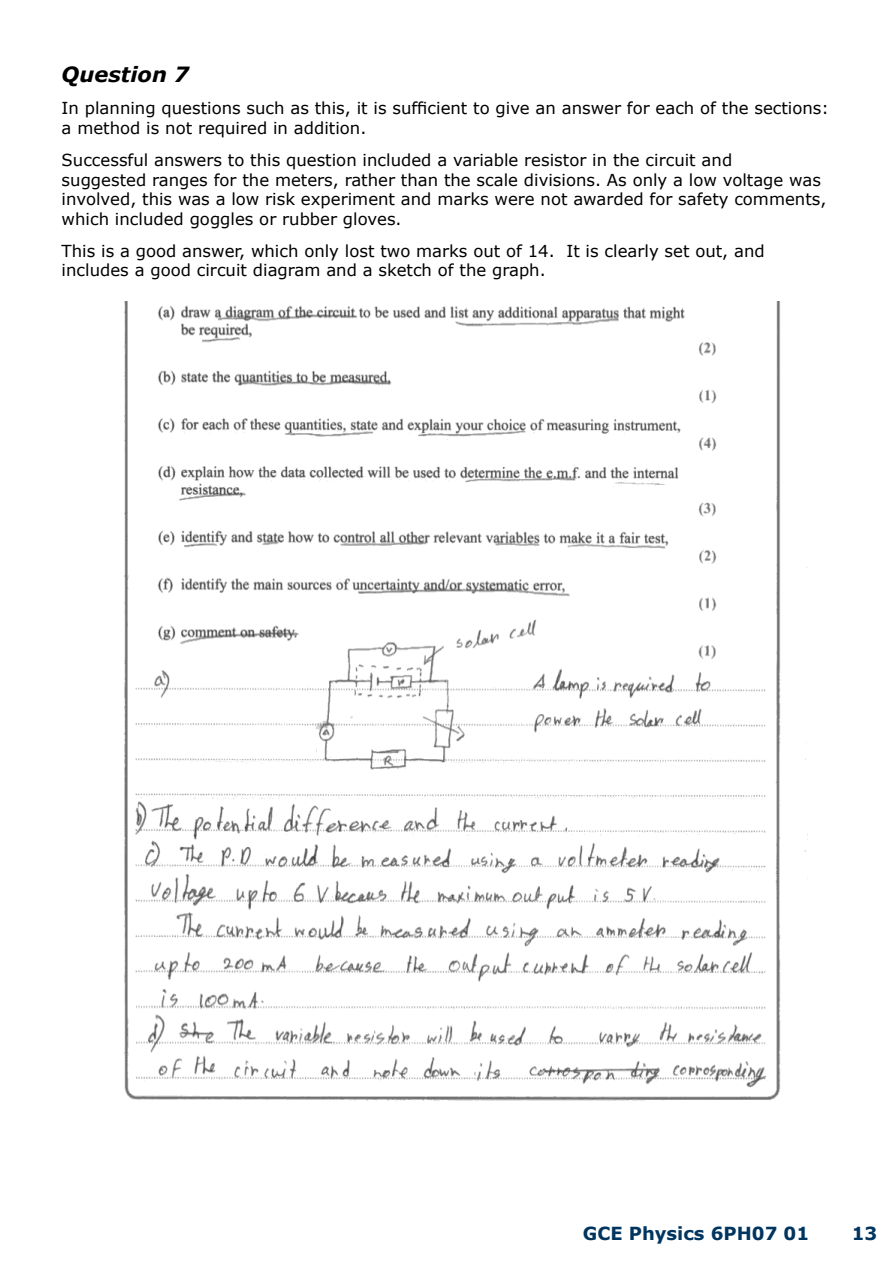
<style>
.page{position:relative;width:893px;height:1263px;background:#fff}
.page>*{position:absolute;margin:0;border:0;box-sizing:border-box;transform-origin:0 0}
.t1{font:italic 700 21px "Verdana";color:#000}
.t2{font:700 18px "Verdana";color:#00355f}
.t3{font:16.5px/19.5px "Verdana";color:#000}
</style>
<div class="page">
<img style="left:124px;top:302px;width:684px;height:799px">
<p class="t1" style="left:62px;top:61px;width:129px">Question 7</p>
<p class="t3" style="left:62px;top:98px;width:769px">In planning questions such as this, it is sufficient to give an answer for each of the sections: a method is not required in addition.</p>
<p class="t3" style="left:62px;top:150px;width:766px">Successful answers to this question included a variable resistor in the circuit and<br>suggested ranges for the meters, rather than the scale divisions. As only a low voltage was involved, this was a low risk experiment and marks were not awarded for safety comments, which included goggles or rubber gloves.</p>
<p class="t3" style="left:62px;top:240px;width:705px">This is a good answer, which only lost two marks out of 14. It is clearly set out, and includes a good circuit diagram and a sketch of the graph.</p>
<p class="t2" style="left:583px;top:1222px;width:228px">GCE Physics 6PH07 01</p>
<p class="t2" style="left:852px;top:1222px;width:27px">13</p>
</div>
